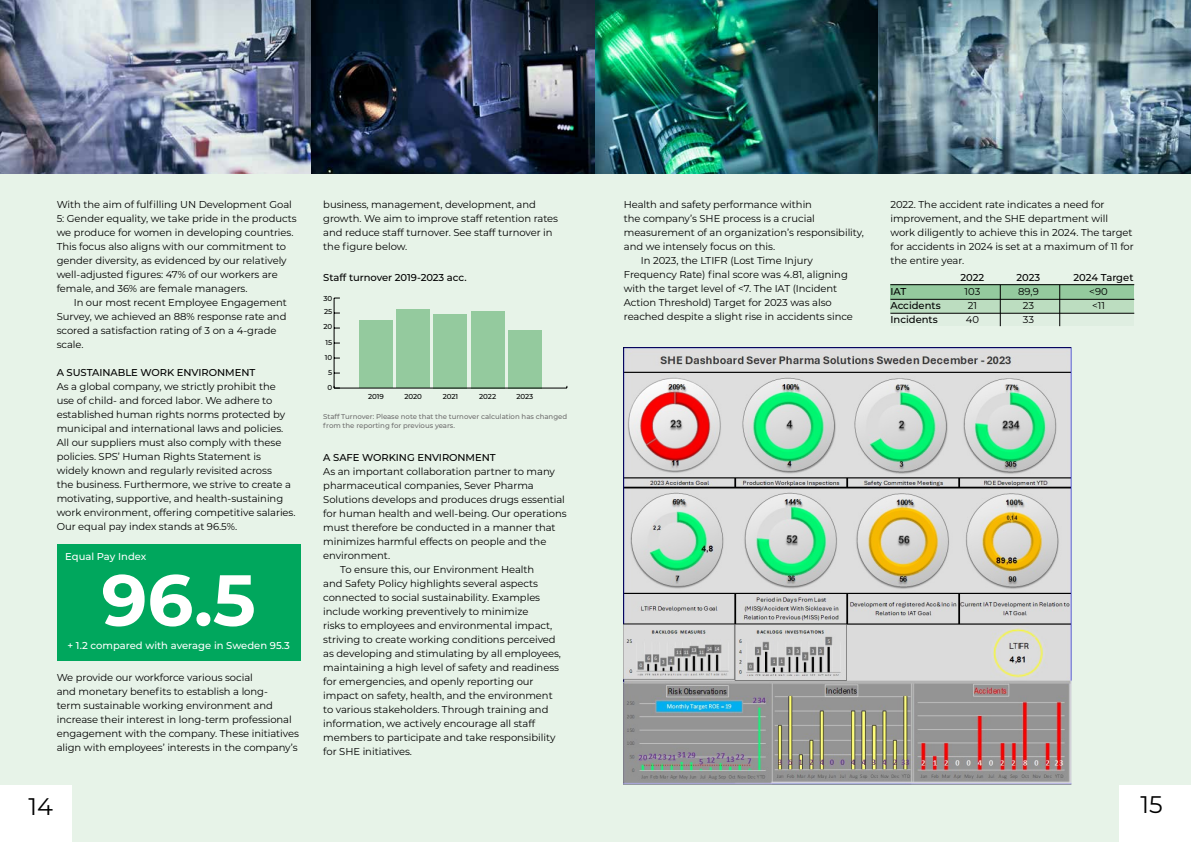
<style>
.page{position:relative;width:1191px;height:842px;background:#e7f3e8}
.page>*{position:absolute;margin:0;border:0;box-sizing:border-box;transform-origin:0 0}
.t1{font:24px "Montserrat";color:#000}
.t2{font:10px/14px "Montserrat";letter-spacing:-.005em;color:#000}
.t3{font:500 10px "Montserrat";letter-spacing:-.005em;color:#000}
.t4{font:500 10px "Montserrat";color:#fff}
.t5{font:500 7.2px "Montserrat";letter-spacing:-.01em;color:#000}
.t6{font:500 7px/9px "Montserrat";letter-spacing:-.005em;color:#706f6f}
</style>
<div class="page">
<div style="left:1119px;top:785px;width:72px;height:57px;background:#fff"></div>
<div style="left:0;top:785px;width:71px;height:57px;background:#fff"></div>
<div style="left:57px;top:544px;width:243px;height:116px;background:#00a75d"></div>
<svg style="left:103px;top:574px;width:151px;height:52px"></svg>
<img style="left:0;top:0;width:1191px;height:174px">
<div style="left:890px;top:285px;width:244px;height:14px;background:#94ca9e"></div>
<div style="left:890px;top:299px;width:244px;height:15px;background:#bcddc0"></div>
<div style="left:890px;top:314px;width:244px;height:12px;background:#dfeee1"></div>
<hr style="left:890px;top:299px;width:244px;height:1px;background:#000">
<hr style="left:890px;top:284px;width:244px;height:1px;background:#000">
<hr style="left:890px;top:313px;width:244px;height:1px;background:#000">
<hr style="left:1000px;top:285px;width:1px;height:41px;background:#000">
<hr style="left:1059px;top:285px;width:1px;height:41px;background:#000">
<img style="left:624px;top:348px;width:447px;height:436px">
<div style="left:508px;top:330px;width:34px;height:58px;background:#94ca9e"></div>
<div style="left:471px;top:311px;width:33px;height:77px;background:#94ca9e"></div>
<div style="left:434px;top:314px;width:33px;height:74px;background:#94ca9e"></div>
<div style="left:396px;top:310px;width:34px;height:78px;background:#94ca9e"></div>
<div style="left:359px;top:320px;width:34px;height:68px;background:#94ca9e"></div>
<hr style="left:334px;top:388px;width:233px;height:1px;background:#000">
<hr style="left:334px;top:298px;width:1px;height:90px;background:#000">
<svg style="left:334px;top:386px;width:6px;height:3px"></svg>
<p class="t2" style="left:57px;top:197px;width:241px">With the aim of fulfilling UN Development Goal 5: Gender equality, we take pride in the products we produce for women in developing countries.<br>This focus also aligns with our commitment to gender diversity, as evidenced by our relatively well-adjusted figures: 47% of our workers are female, and 36% are female managers.</p>
<p class="t2" style="left:57px;top:295px;width:232px;text-indent:17px">In our most recent Employee Engagement Survey, we achieved an 88% response rate and scored a satisfaction rating of 3 on a 4-grade scale.</p>
<p class="t3" style="left:57px;top:366px;width:200px">A SUSTAINABLE WORK ENVIRONMENT</p>
<p class="t2" style="left:57px;top:379px;width:240px">As a global company, we strictly prohibit the use of child- and forced labor. We adhere to established human rights norms protected by municipal and international laws and policies.<br>All our suppliers must also comply with these policies. SPS’ Human Rights Statement is widely known and regularly revisited across<br>the business. Furthermore, we strive to create a motivating, supportive, and health-sustaining work environment, offering competitive salaries.<br>Our equal pay index stands at 96.5%.</p>
<p class="t4" style="left:65px;top:549px;width:83px">Equal Pay Index</p>
<p class="t4" style="left:67px;top:638px;width:224px">+ 1.2 compared with average in Sweden 95.3</p>
<p class="t2" style="left:57px;top:670px;width:244px">We provide our workforce various social<br>and monetary benefits to establish a long-<br>term sustainable working environment and increase their interest in long-term professional engagement with the company. These initiatives align with employees’ interests in the company’s</p>
<p class="t2" style="left:323px;top:197px;width:236px">business, management, development, and growth. We aim to improve staff retention rates and reduce staff turnover. See staff turnover in the figure below.</p>
<p class="t3" style="left:323px;top:271px;width:145px">Staff turnover 2019-2023 acc.</p>
<p class="t5" style="left:323px;top:293px;width:10px">30</p>
<p class="t5" style="left:324px;top:306px;width:10px">25</p>
<p class="t5" style="left:323px;top:322px;width:10px">20</p>
<p class="t5" style="left:325px;top:337px;width:8px">15</p>
<p class="t5" style="left:325px;top:352px;width:9px">10</p>
<p class="t5" style="left:328px;top:367px;width:6px">5</p>
<p class="t5" style="left:327px;top:383px;width:6px">0</p>
<p class="t5" style="left:368px;top:391px;width:17px">2019</p>
<p class="t5" style="left:404px;top:391px;width:19px">2020</p>
<p class="t5" style="left:443px;top:391px;width:17px">2021</p>
<p class="t5" style="left:479px;top:391px;width:18px">2022</p>
<p class="t5" style="left:516px;top:391px;width:18px">2023</p>
<p class="t6" style="left:323px;top:411px;width:245px">Staff Turnover: Please note that the turnover calculation has changed from the reporting for previous years.</p>
<p class="t3" style="left:323px;top:450px;width:174px">A SAFE WORKING ENVIRONMENT</p>
<p class="t2" style="left:323px;top:464px;width:233px">As an important collaboration partner to many</p>
<p class="t2" style="left:323px;top:478px;width:212px">pharmaceutical companies, Sever Pharma</p>
<p class="t2" style="left:323px;top:492px;width:243px">Solutions develops and produces drugs essential</p>
<p class="t2" style="left:323px;top:506px;width:245px">for human health and well-being. Our operations</p>
<p class="t2" style="left:323px;top:520px;width:234px">must therefore be conducted in a manner that</p>
<p class="t2" style="left:323px;top:534px;width:225px">minimizes harmful effects on people and the</p>
<p class="t2" style="left:323px;top:548px;width:68px">environment.</p>
<p class="t2" style="left:340px;top:562px;width:195px">To ensure this, our Environment Health</p>
<p class="t2" style="left:323px;top:576px;width:216px">and Safety Policy highlights several aspects</p>
<p class="t2" style="left:323px;top:590px;width:218px">connected to social sustainability. Examples</p>
<p class="t2" style="left:323px;top:604px;width:207px">include working preventively to minimize</p>
<p class="t2" style="left:323px;top:618px;width:231px">risks to employees and environmental impact,</p>
<p class="t2" style="left:323px;top:632px;width:234px">striving to create working conditions perceived</p>
<p class="t2" style="left:323px;top:646px;width:239px">as developing and stimulating by all employees,</p>
<p class="t2" style="left:323px;top:660px;width:237px">maintaining a high level of safety and readiness</p>
<p class="t2" style="left:323px;top:674px;width:212px">for emergencies, and openly reporting our</p>
<p class="t2" style="left:323px;top:688px;width:231px">impact on safety, health, and the environment</p>
<p class="t2" style="left:323px;top:702px;width:227px">to various stakeholders. Through training and</p>
<p class="t2" style="left:323px;top:716px;width:213px">information, we actively encourage all staff</p>
<p class="t2" style="left:323px;top:730px;width:234px">members to participate and take responsibility</p>
<p class="t2" style="left:323px;top:744px;width:90px">for SHE initiatives.</p>
<p class="t2" style="left:624px;top:197px;width:190px">Health and safety performance within</p>
<p class="t2" style="left:624px;top:211px;width:192px">the company’s SHE process is a crucial</p>
<p class="t2" style="left:624px;top:225px;width:242px">measurement of an organization’s responsibility,</p>
<p class="t2" style="left:624px;top:239px;width:153px">and we intensely focus on this.</p>
<p class="t2" style="left:641px;top:253px;width:174px">In 2023, the LTIFR (Lost Time Injury</p>
<p class="t2" style="left:624px;top:267px;width:225px">Frequency Rate) final score was 4.81, aligning</p>
<p class="t2" style="left:624px;top:281px;width:215px">with the target level of &lt;7. The IAT (Incident</p>
<p class="t2" style="left:624px;top:295px;width:209px">Action Threshold) Target for 2023 was also</p>
<p class="t2" style="left:624px;top:309px;width:231px">reached despite a slight rise in accidents since</p>
<p class="t2" style="left:890px;top:197px;width:245px">2022. The accident rate indicates a need for improvement, and the SHE department will work diligently to achieve this in 2024. The target for accidents in 2024 is set at a maximum of 11 for the entire year.</p>
<p class="t3" style="left:960px;top:271px;width:25px">2022</p>
<p class="t3" style="left:1016px;top:271px;width:25px">2023</p>
<p class="t3" style="left:1073px;top:271px;width:61px">2024 Target</p>
<p class="t3" style="left:890px;top:285px;width:17px">IAT</p>
<p class="t2" style="left:964px;top:284px;width:17px">103</p>
<p class="t2" style="left:1018px;top:284px;width:22px">89,9</p>
<p class="t2" style="left:1089px;top:284px;width:20px">&lt;90</p>
<p class="t3" style="left:890px;top:299px;width:52px">Accidents</p>
<p class="t2" style="left:967px;top:298px;width:11px">21</p>
<p class="t2" style="left:1022px;top:298px;width:13px">23</p>
<p class="t2" style="left:1092px;top:298px;width:14px">&lt;11</p>
<p class="t3" style="left:890px;top:313px;width:49px">Incidents</p>
<p class="t2" style="left:965px;top:312px;width:15px">40</p>
<p class="t2" style="left:1022px;top:312px;width:13px">33</p>
<h1 class="t1" style="left:28px;top:789px;width:26px">14</h1>
<h1 class="t1" style="left:1140px;top:788px;width:24px">15</h1>
</div>
